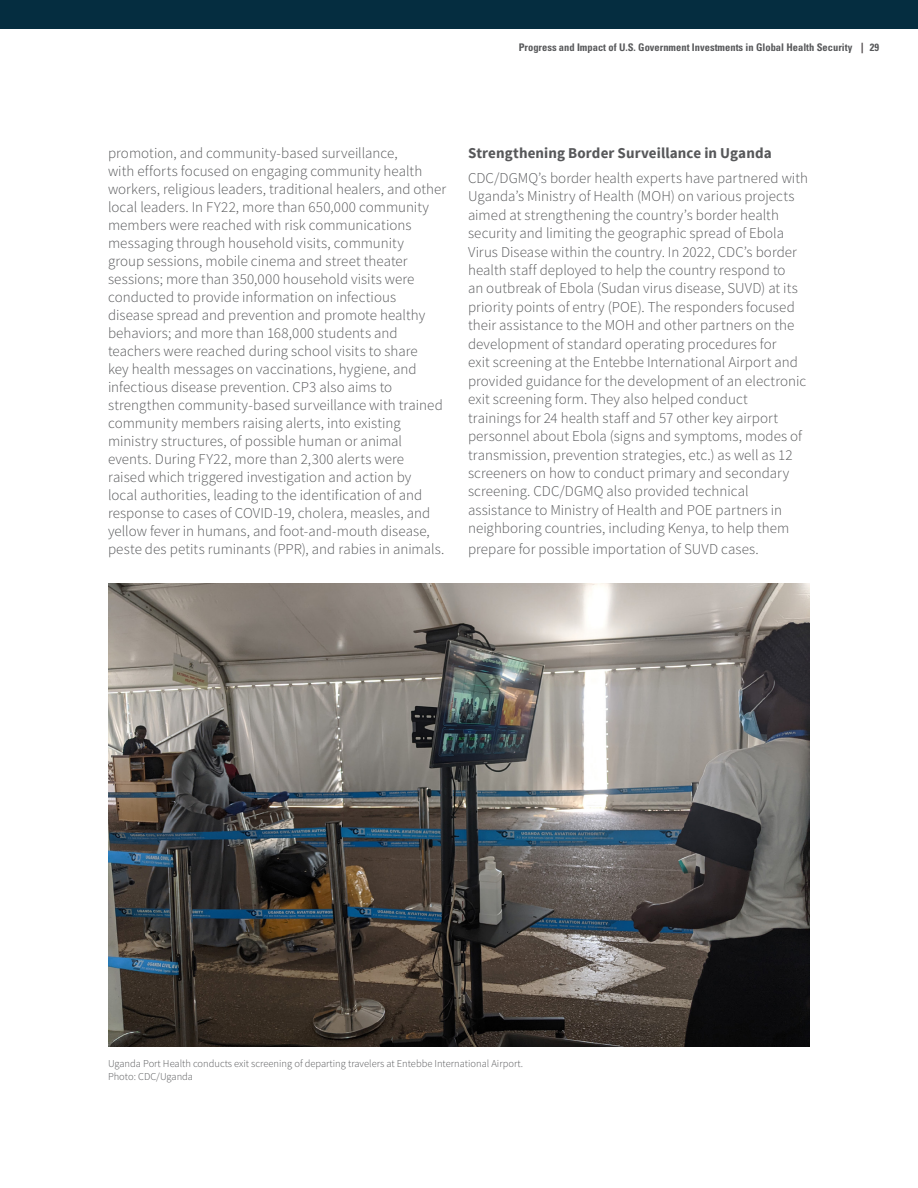
<style>
.page{position:relative;width:918px;height:1188px;background:#fff}
.page>*{position:absolute;margin:0;border:0;box-sizing:border-box;transform-origin:0 0}
.t1{font:15px/18px "Source Sans Variable";color:#57585a}
.t2{font:700 15px "Source Sans Pro";letter-spacing:.005em;color:#57585a}
.t3{font:10.5px/12.6px "Source Sans Variable";color:#57585a}
.t4{font:700 condensed 10.5px "Univers LT Pro";color:#57585a}
.s1{color:#4d4648}
</style>
<div class="page">
<div style="left:0;top:0;width:918px;height:29px;background:#052d40"></div>
<img style="left:108px;top:583px;width:702px;height:464px">
<p class="t4" style="left:519px;top:41px;width:362px">Progress and Impact of U.S. Government Investments in Global Health Security <span class="s1">|</span> 29</p>
<p class="t1" style="left:108px;top:144px;width:340px">promotion, and community-based surveillance,<br>with efforts focused on engaging community health workers, religious leaders, traditional healers, and other local leaders. In FY22, more than 650,000 community members were reached with risk communications messaging through household visits, community<br>group sessions, mobile cinema and street theater sessions; more than 350,000 household visits were conducted to provide information on infectious<br>disease spread and prevention and promote healthy behaviors; and more than 168,000 students and teachers were reached during school visits to share<br>key health messages on vaccinations, hygiene, and infectious disease prevention. CP3 also aims to strengthen community-based surveillance with trained community members raising alerts, into existing ministry structures, of possible human or animal events. During FY22, more than 2,300 alerts were<br>raised which triggered investigation and action by<br>local authorities, leading to the identification of and response to cases of COVID-19, cholera, measles, and yellow fever in humans, and foot-and-mouth disease, peste des petits ruminants (PPR), and rabies in animals.</p>
<h4 class="t2" style="left:468px;top:143px;width:305px">Strengthening Border Surveillance in Uganda</h4>
<p class="t1" style="left:468px;top:169px;width:342px;line-height:18.5px">CDC/DGMQ’s border health experts have partnered with Uganda’s Ministry of Health (MOH) on various projects aimed at strengthening the country’s border health security and limiting the geographic spread of Ebola Virus Disease within the country. In 2022, CDC’s border health staff deployed to help the country respond to<br>an outbreak of Ebola (Sudan virus disease, SUVD) at its priority points of entry (POE). The responders focused their assistance to the MOH and other partners on the development of standard operating procedures for<br>exit screening at the Entebbe International Airport and provided guidance for the development of an electronic exit screening form. They also helped conduct<br>trainings for 24 health staff and 57 other key airport personnel about Ebola (signs and symptoms, modes of transmission, prevention strategies, etc.) as well as 12 screeners on how to conduct primary and secondary screening. CDC/DGMQ also provided technical assistance to Ministry of Health and POE partners in neighboring countries, including Kenya, to help them</p>
<p class="t1" style="left:468px;top:540px;width:292px">prepare for possible importation of SUVD cases.</p>
<p class="t3" style="left:108px;top:1058px;width:417px">Uganda Port Health conducts exit screening of departing travelers at Entebbe International Airport.<br>Photo: CDC/Uganda</p>
</div>
